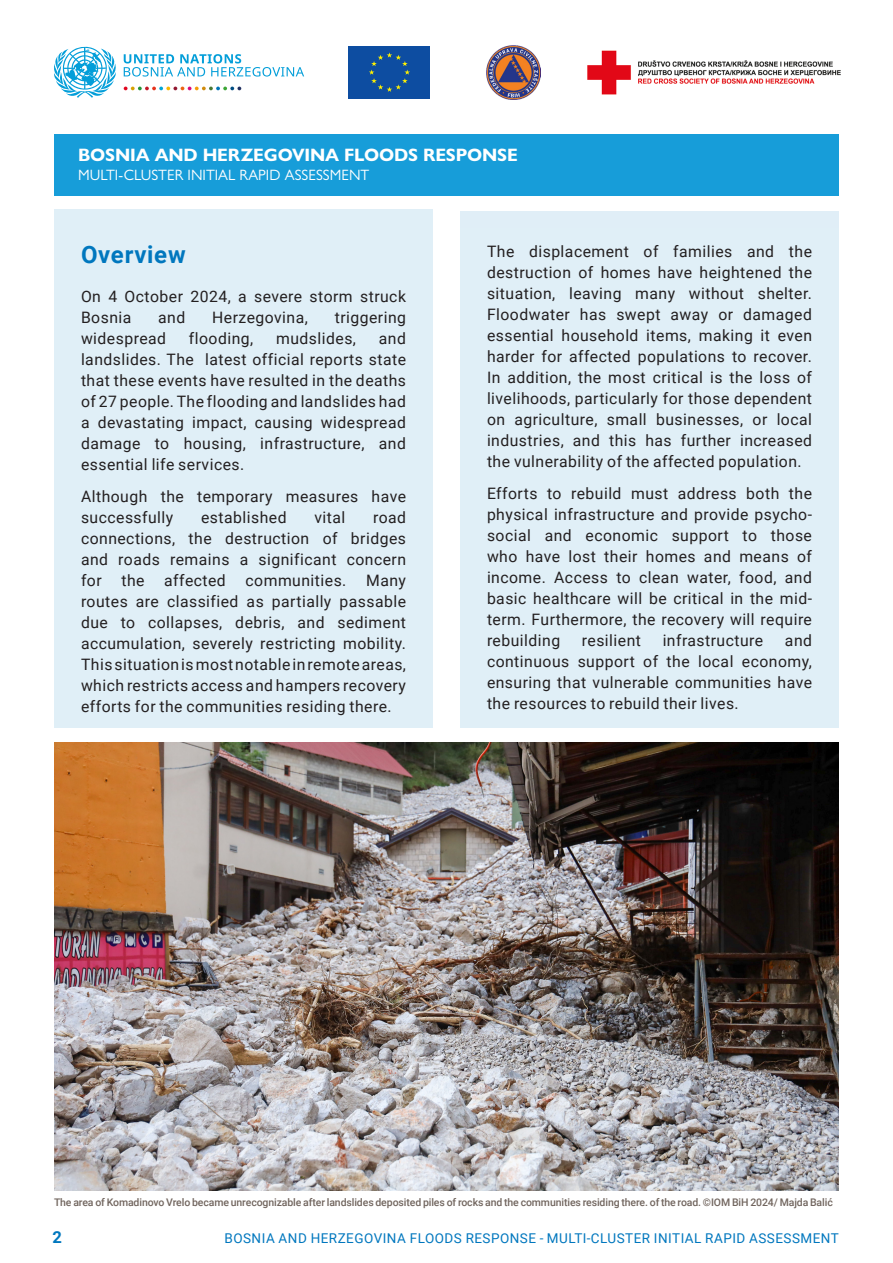
<style>
.page{position:relative;width:893px;height:1263px;background:#fff}
.page>*{position:absolute;margin:0;border:0;box-sizing:border-box;transform-origin:0 0}
.Box_Heading_1{font:700 24px "Roboto";letter-spacing:.03em;color:#0077be}
.t1{font:700 18px "Gill Sans Nova";letter-spacing:-.01em;color:#fff}
.t2{font:700 16.5px "Roboto";color:#0077be}
.Box_Body{font:15.75px/21px "Roboto";letter-spacing:.03em;color:#231f20;text-align:justify}
.t3{font:15px "Gill Sans Nova";color:#fff}
.t4{font:13.5px "Roboto";letter-spacing:.035em;color:#0077be}
.t5{font:500 10.5px "Roboto";letter-spacing:-.01em;color:#71655e}
</style>
<div class="page">
<img style="left:587px;top:50px;width:254px;height:45px">
<svg style="left:54px;top:46px;width:62px;height:52px"></svg>
<svg style="left:124px;top:54px;width:180px;height:23px"></svg>
<svg style="left:124px;top:87px;width:117px;height:3px"></svg>
<img style="left:486px;top:45px;width:54px;height:54px">
<div style="left:349px;top:46px;width:81px;height:52px;background:#0d4da1"></div>
<svg style="left:369px;top:52px;width:41px;height:40px"></svg>
<div style="left:460px;top:211px;width:379px;height:516px;background:#e0eef7"></div>
<div style="left:54px;top:209px;width:379px;height:114px;background:#e0eff7"></div>
<div style="left:54px;top:272px;width:379px;height:247px;background:#e0eff7"></div>
<div style="left:54px;top:472px;width:379px;height:289px;background:#e0eff7"></div>
<div style="left:54px;top:135px;width:785px;height:61px;background:#179dd9"></div>
<div style="left:40px;top:727px;width:814px;height:48px;background:#fff"></div>
<img style="left:54px;top:743px;width:785px;height:448px">
<p class="t1" style="left:78px;top:143px;width:441px">BOSNIA AND HERZEGOVINA FLOODS RESPONSE</p>
<p class="t3" style="left:78px;top:166px;width:293px">MULTI-CLUSTER INITIAL RAPID ASSESSMENT</p>
<p class="Box_Heading_1" style="left:81px;top:238px;width:106px">Overview</p>
<p class="Box_Body" style="left:81px;top:286px;width:326px">On 4 October 2024, a severe storm struck<br>Bosnia</p>
<p class="Box_Body" style="left:158px;top:307px;width:29px">and</p>
<p class="Box_Body" style="left:212px;top:307px;width:97px">Herzegovina,</p>
<p class="Box_Body" style="left:335px;top:307px;width:73px">triggering</p>
<p class="Box_Body" style="left:81px;top:328px;width:87px">widespread</p>
<p class="Box_Body" style="left:189px;top:328px;width:66px">flooding,</p>
<p class="Box_Body" style="left:276px;top:328px;width:81px">mudslides,</p>
<p class="Box_Body" style="left:81px;top:328px;width:327px;text-indent:298px">and landslides. The latest official reports state that these events have resulted in the deaths of 27 people. The flooding and landslides had a devastating impact, causing widespread damage to housing, infrastructure, and essential life services.</p>
<p class="Box_Body" style="left:81px;top:485px;width:326px">Although the temporary measures have successfully</p>
<p class="Box_Body" style="left:81px;top:506px;width:327px;text-indent:292px">road connections, the destruction of bridges and roads remains a significant concern for</p>
<p class="Box_Body" style="left:201px;top:506px;width:87px">established</p>
<p class="Box_Body" style="left:314px;top:506px;width:32px">vital</p>
<p class="Box_Body" style="left:121px;top:569px;width:25px">the</p>
<p class="Box_Body" style="left:164px;top:569px;width:63px">affected</p>
<p class="Box_Body" style="left:246px;top:569px;width:102px">communities.</p>
<p class="Box_Body" style="left:81px;top:569px;width:327px;text-indent:285px">Many routes are classified as partially passable due to collapses, debris, and sediment accumulation, severely restricting mobility.<br>This situation is most notable in remote areas, which restricts access and hampers recovery efforts for the communities residing there.</p>
<p class="Box_Body" style="left:487px;top:241px;width:327px">The displacement of families and the destruction of homes have heightened the situation, leaving many without shelter.<br>Floodwater has swept away or damaged essential household items, making it even harder for affected populations to recover.<br>In addition, the most critical is the loss of livelihoods, particularly for those dependent on agriculture, small businesses, or local industries, and this has further increased the vulnerability of the affected population.</p>
<p class="Box_Body" style="left:487px;top:482px;width:327px">Efforts to rebuild must address both the physical infrastructure and provide psycho&shy;social and economic support to those who have lost their homes and means of income. Access to clean water, food, and basic healthcare will be critical in the mid&shy;term. Furthermore, the recovery will require rebuilding</p>
<p class="Box_Body" style="left:582px;top:629px;width:61px">resilient</p>
<p class="Box_Body" style="left:663px;top:629px;width:102px">infrastructure</p>
<p class="Box_Body" style="left:487px;top:629px;width:327px;text-indent:298px">and continuous support of the local economy, ensuring that vulnerable communities have the resources to rebuild their lives.</p>
<p class="t5" style="left:54px;top:1195px;width:780px">The area of Komadinovo Vrelo became unrecognizable after landslides deposited piles of rocks and the communities residing there. of the road. ©IOM BiH 2024/ Majda Balić</p>
<p class="t2" style="left:52px;top:1226px;width:11px">2</p>
<p class="t4" style="left:225px;top:1229px;width:616px">BOSNIA AND HERZEGOVINA FLOODS RESPONSE - MULTI-CLUSTER INITIAL RAPID ASSESSMENT</p>
</div>
